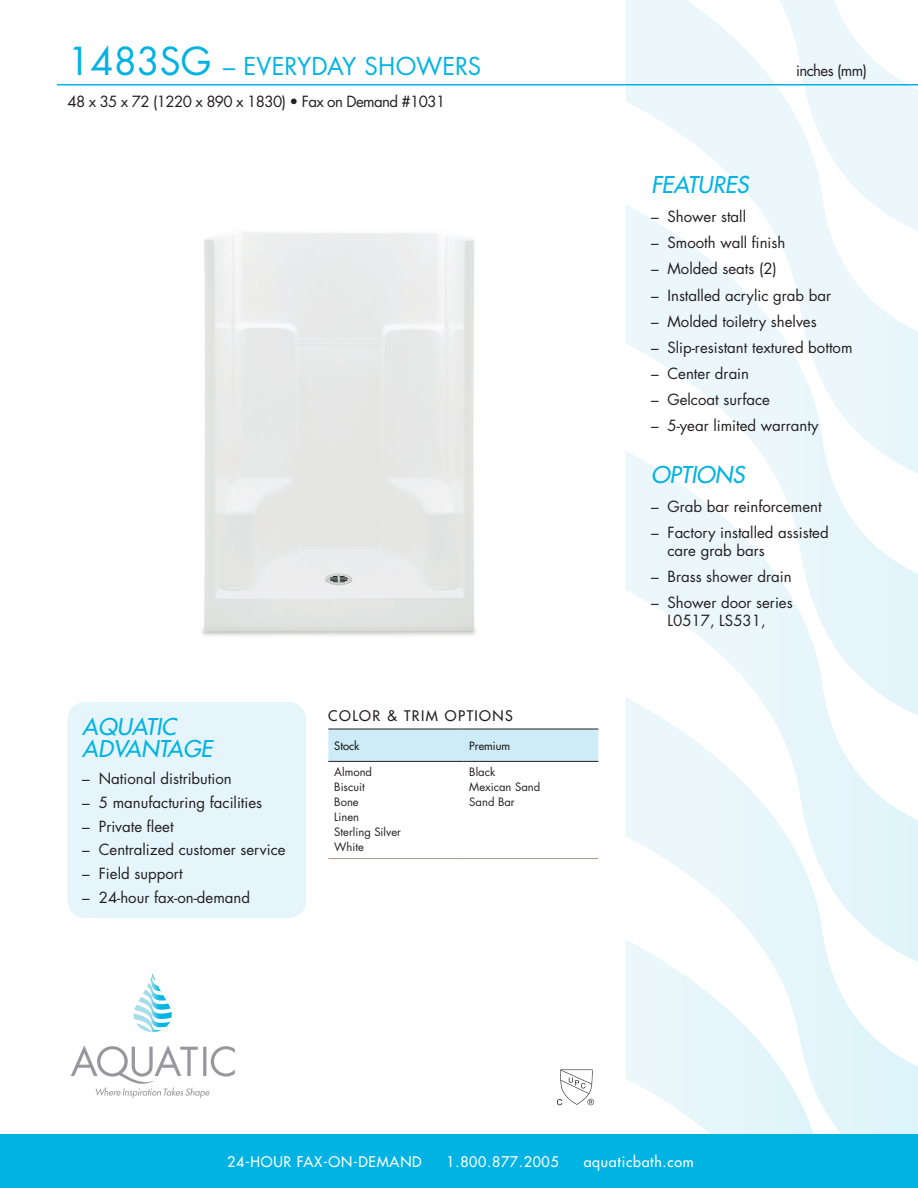
<style>
.page{position:relative;width:918px;height:1188px;background:#fff}
.page>*{position:absolute;margin:0;border:0;box-sizing:border-box;transform-origin:0 0}
.Tub_Name{font:24px "Futura";letter-spacing:-.005em;color:#00b3e3}
.FEATURES{font:italic 22.5px/22.5px "Futura";color:#00b3e3}
.features_copy{font:15px/18px "Futura";color:#231f20}
.Black_Model_Specs{font:15px "Futura";letter-spacing:-.04em;color:#231f20}
.t1{font:14.25px "Futura";letter-spacing:.05em;color:#fff}
.Table_head{font:14.25px "Futura";letter-spacing:.1em;color:#231f20}
.colors_trim_body{font:11.25px "Futura";color:#231f20}
.table_body{font:11.25px "Futura";color:#231f20}
.s1{font-size:37.5px}
</style>
<div class="page">
<svg style="left:626px;top:0;width:146px;height:204px"></svg>
<svg style="left:626px;top:204px;width:292px;height:246px"></svg>
<svg style="left:626px;top:450px;width:292px;height:247px"></svg>
<svg style="left:626px;top:697px;width:292px;height:437px"></svg>
<svg style="left:626px;top:939px;width:203px;height:195px"></svg>
<svg style="left:772px;top:0;width:146px;height:238px"></svg>
<div style="left:0;top:1134px;width:918px;height:54px;background:#00b3e3"></div>
<svg style="left:133px;top:973px;width:39px;height:59px"></svg>
<svg style="left:71px;top:1045px;width:164px;height:53px"></svg>
<hr style="left:57px;top:84px;width:861px;height:2px;background:#00b3e3">
<svg style="left:557px;top:1070px;width:37px;height:35px"></svg>
<img style="left:202px;top:232px;width:274px;height:404px">
<div style="left:328px;top:730px;width:270px;height:31px;background:#cdecf7"></div>
<hr style="left:328px;top:729px;width:135px;height:1px;background:#231f20">
<hr style="left:463px;top:729px;width:135px;height:1px;background:#231f20">
<hr style="left:328px;top:761px;width:135px;height:1px;background:#231f20">
<hr style="left:463px;top:761px;width:135px;height:1px;background:#231f20">
<hr style="left:328px;top:858px;width:135px;height:1px;background:#a19689">
<hr style="left:463px;top:858px;width:135px;height:1px;background:#a19689">
<div style="left:68px;top:702px;width:238px;height:216px;background:#e5f5fb;border-radius:18px"></div>
<p class="Tub_Name" style="left:68px;top:49px;width:415px"><span class="s1">1483SG</span> – EVERYDAY SHOWERS</p>
<p class="Black_Model_Specs" style="left:68px;top:91px;width:379px">48 x 35 x 72 (1220 x 890 x 1830) • Fax on Demand #1031</p>
<p class="FEATURES" style="left:82px;top:715px;width:131px">AQUATIC<br>ADVANTAGE</p>
<p class="features_copy" style="left:82px;top:769px;width:151px">– National distribution</p>
<p class="features_copy" style="left:82px;top:793px;width:181px">– 5 manufacturing facilities</p>
<p class="features_copy" style="left:82px;top:817px;width:93px">– Private fleet</p>
<p class="features_copy" style="left:82px;top:841px;width:205px">– Centralized customer service</p>
<p class="features_copy" style="left:82px;top:865px;width:102px">– Field support</p>
<p class="features_copy" style="left:82px;top:888px;width:169px">– 24-hour fax-on-demand</p>
<p class="Table_head" style="left:328px;top:706px;width:186px">COLOR &amp; TRIM OPTIONS</p>
<p class="table_body" style="left:334px;top:738px;width:26px">Stock</p>
<p class="table_body" style="left:469px;top:738px;width:42px">Premium</p>
<p class="colors_trim_body" style="left:334px;top:764px;width:39px">Almond</p>
<p class="colors_trim_body" style="left:334px;top:779px;width:32px">Biscuit</p>
<p class="colors_trim_body" style="left:334px;top:794px;width:26px">Bone</p>
<p class="colors_trim_body" style="left:334px;top:809px;width:26px">Linen</p>
<p class="colors_trim_body" style="left:334px;top:824px;width:68px">Sterling Silver</p>
<p class="colors_trim_body" style="left:334px;top:839px;width:31px">White</p>
<p class="colors_trim_body" style="left:469px;top:764px;width:28px">Black</p>
<p class="colors_trim_body" style="left:469px;top:779px;width:72px">Mexican Sand</p>
<p class="colors_trim_body" style="left:469px;top:794px;width:47px">Sand Bar</p>
<p class="Black_Model_Specs" style="left:796px;top:60px;width:72px">inches (mm)</p>
<p class="FEATURES" style="left:651px;top:174px;width:99px">FEATURES</p>
<p class="features_copy" style="left:651px;top:208px;width:97px">– Shower stall</p>
<p class="features_copy" style="left:651px;top:234px;width:136px">– Smooth wall finish</p>
<p class="features_copy" style="left:651px;top:260px;width:127px">– Molded seats (2)</p>
<p class="features_copy" style="left:651px;top:286px;width:182px">– Installed acrylic grab bar</p>
<p class="features_copy" style="left:651px;top:312px;width:167px">– Molded toiletry shelves</p>
<p class="features_copy" style="left:651px;top:338px;width:203px">– Slip-resistant textured bottom</p>
<p class="features_copy" style="left:651px;top:364px;width:100px">– Center drain</p>
<p class="features_copy" style="left:651px;top:390px;width:121px">– Gelcoat surface</p>
<p class="features_copy" style="left:651px;top:416px;width:169px">– 5-year limited warranty</p>
<p class="FEATURES" style="left:651px;top:464px;width:95px">OPTIONS</p>
<p class="features_copy" style="left:651px;top:497px;width:172px">– Grab bar reinforcement</p>
<p class="features_copy" style="left:668px;top:523px;width:163px;text-indent:-16px">– Factory installed assisted care grab bars</p>
<p class="features_copy" style="left:651px;top:568px;width:142px">– Brass shower drain</p>
<p class="features_copy" style="left:668px;top:594px;width:127px;text-indent:-16px">– Shower door series<br>L0517, LS531,</p>
<p class="t1" style="left:227px;top:1153px;width:196px">24-HOUR FAX-ON-DEMAND</p>
<p class="t1" style="left:447px;top:1153px;width:114px">1.800.877.2005</p>
<p class="t1" style="left:584px;top:1153px;width:112px">aquaticbath.com</p>
</div>
